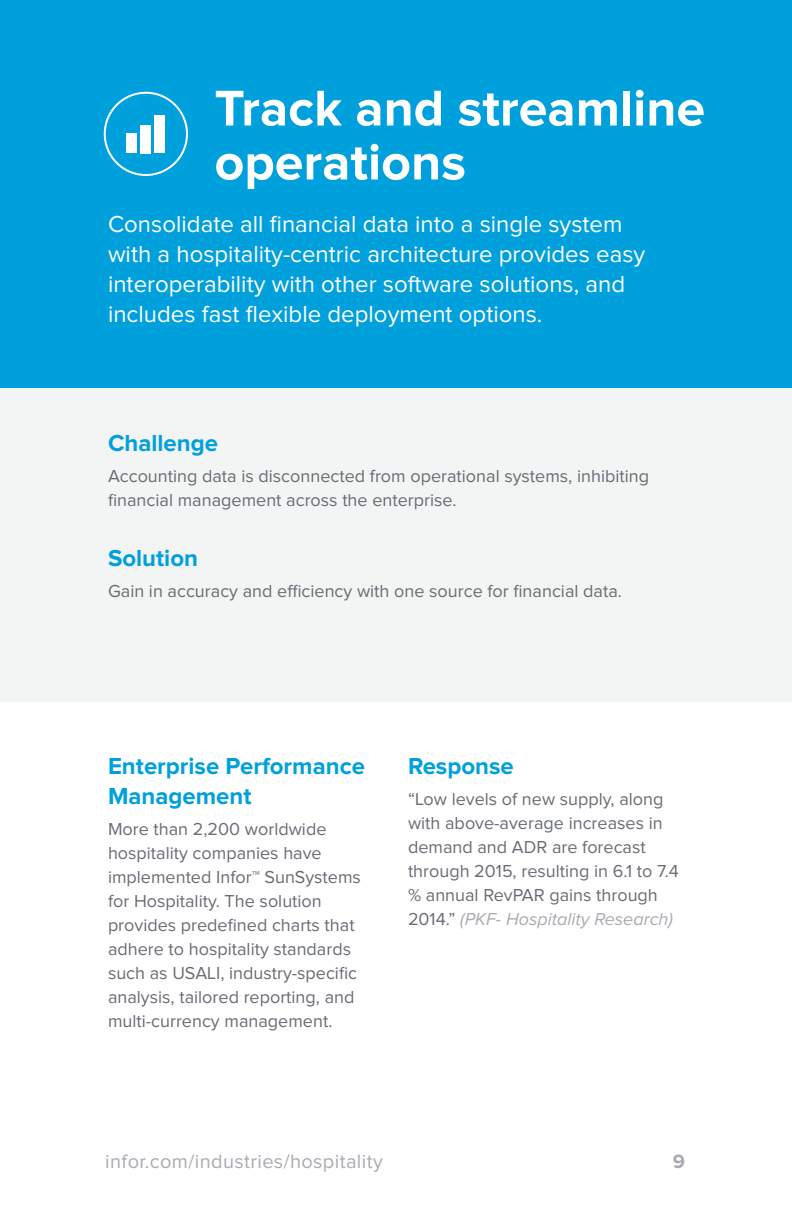
<style>
.page{position:relative;width:792px;height:1224px;background:#fff}
.page>*{position:absolute;margin:0;border:0;box-sizing:border-box;transform-origin:0 0}
.t1{font:700 52px/54px "Proxima Nova";color:#fff}
.t2{font:24px/30px "Proxima Nova";color:#fff}
.t3{font:700 24px/30px "Proxima Nova";color:#00a0dc}
.t4{font:20px "Proxima Nova";letter-spacing:.02em;color:#a8abb1}
.t5{font:700 20px "Proxima Nova";color:#a8abb1}
.t6{font:18px/24px "Proxima Nova";color:#686c74}
.s1{font-style:italic;color:#a8abb1}
</style>
<div class="page">
<div style="left:0;top:383px;width:792px;height:318px;background:#f3f4f4"></div>
<div style="left:0;top:0;width:792px;height:387px;background:#00a0dc"></div>
<div style="left:104px;top:92px;width:84px;height:84px;border:2px solid #fff;border-radius:50%"></div>
<div style="left:127px;top:134px;width:10px;height:19px;background:#fff"></div>
<div style="left:140px;top:125px;width:10px;height:28px;background:#fff"></div>
<div style="left:154px;top:116px;width:10px;height:37px;background:#fff"></div>
<p class="t1" style="left:214px;top:83px;width:492px">Track and streamline operations</p>
<p class="t2" style="left:108px;top:210px;width:539px">Consolidate all financial data into a single system with a hospitality-centric architecture provides easy interoperability with other software solutions, and includes fast flexible deployment options.</p>
<p class="t3" style="left:108px;top:429px;width:112px">Challenge</p>
<p class="t6" style="left:108px;top:465px;width:543px">Accounting data is disconnected from operational systems, inhibiting financial management across the enterprise.</p>
<p class="t3" style="left:108px;top:544px;width:92px">Solution</p>
<p class="t6" style="left:108px;top:580px;width:516px">Gain in accuracy and efficiency with one source for financial data.</p>
<p class="t3" style="left:108px;top:752px;width:258px">Enterprise Performance<br>Management</p>
<p class="t6" style="left:108px;top:818px;width:254px">More than 2,200 worldwide hospitality companies have implemented Infor™ SunSystems for Hospitality. The solution provides predefined charts that adhere to hospitality standards such as USALI, industry-specific analysis, tailored reporting, and multi-currency management.</p>
<p class="t3" style="left:408px;top:752px;width:107px">Response</p>
<p class="t6" style="left:408px;top:788px;width:272px">“Low levels of new supply, along with above-average increases in demand and ADR are forecast through 2015, resulting in 6.1 to 7.4 % annual RevPAR gains through<br>2014.” <span class="s1">(PKF- Hospitality Research)</span></p>
<p class="t4" style="left:105px;top:1152px;width:279px">infor.com/industries/hospitality</p>
<p class="t5" style="left:673px;top:1152px;width:14px">9</p>
</div>
